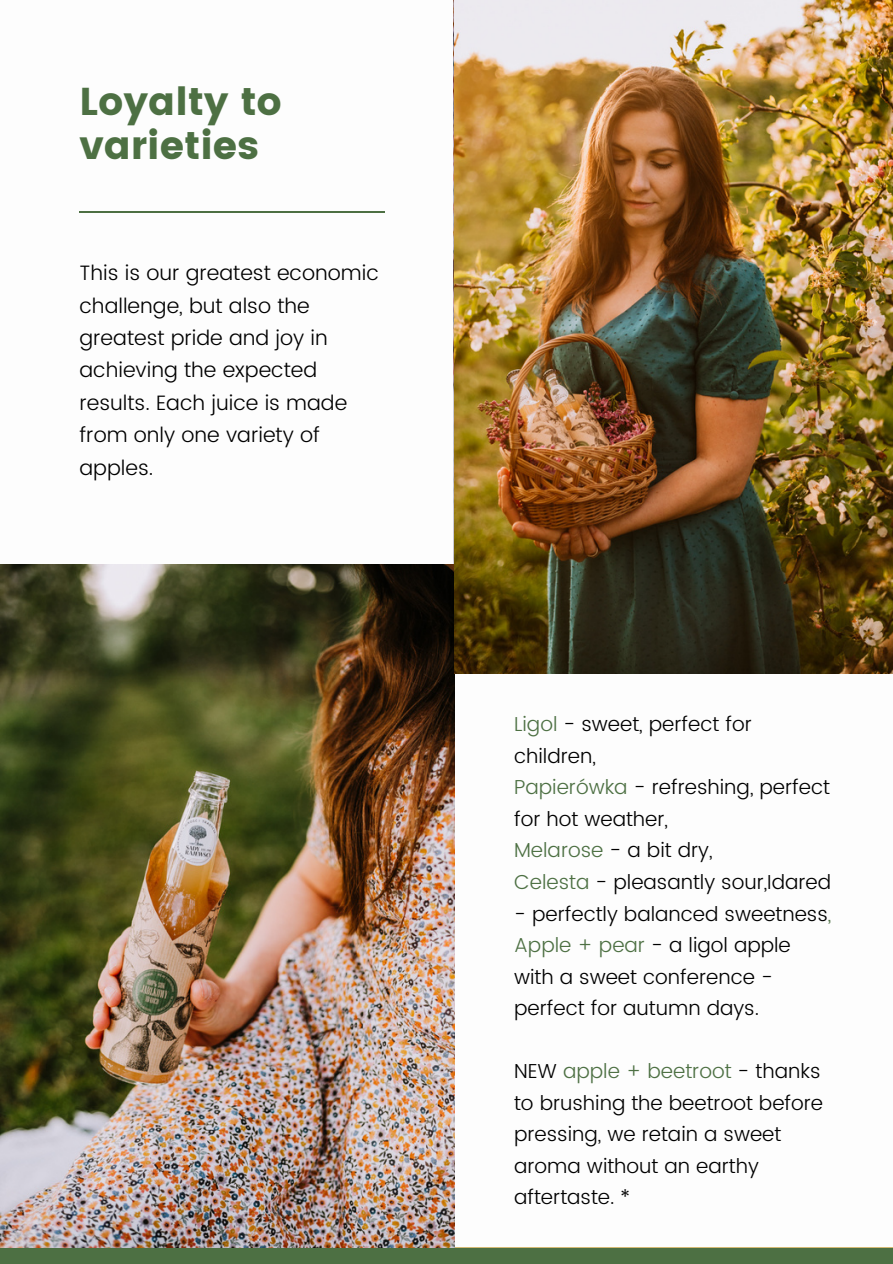
<style>
.page{position:relative;width:893px;height:1264px;background:#fff}
.page>*{position:absolute;margin:0;border:0;box-sizing:border-box;transform-origin:0 0}
.t1{font:38.85px/44.5px "Poppins";color:#4d7043}
.t2{font:300 20.85px/32.4px "Poppins";color:#000}
.t3{font:300 20.25px/31.5px "Poppins";color:#000}
.s1{color:#4d7043}
</style>
<div class="page">
<img style="left:0;top:1246px;width:892px;height:2px">
<hr style="left:79px;top:212px;width:306px;height:1px;background:#4d7043">
<img style="left:0;top:565px;width:454px;height:681px">
<div style="left:0;top:1248px;width:892px;height:15px;background:#4d7043"></div>
<img style="left:454px;top:0;width:438px;height:673px">
<p class="t1" style="left:79px;top:79px;width:204px">Loyalty to varieties</p>
<p class="t2" style="left:79px;top:257px;width:301px">This is our greatest economic challenge, but also the greatest pride and joy in achieving the expected results. Each juice is made from only one variety of apples.</p>
<p class="t3" style="left:514px;top:708px;width:239px"><span class="s1">Ligol</span> - sweet, perfect for children,</p>
<p class="t3" style="left:514px;top:771px;width:317px"><span class="s1">Papierówka</span> - refreshing, perfect for hot weather,</p>
<p class="t3" style="left:514px;top:834px;width:200px"><span class="s1">Melarose</span> - a bit dry,</p>
<p class="t3" style="left:514px;top:866px;width:318px"><span class="s1">Celesta</span> - pleasantly sour,Idared</p>
<p class="t3" style="left:514px;top:897px;width:319px">- perfectly balanced sweetness<span class="s1">,</span></p>
<p class="t3" style="left:514px;top:929px;width:278px"><span class="s1">Apple + pear</span> - a ligol apple with a sweet conference - perfect for autumn days.</p>
<p class="t3" style="left:514px;top:1055px;width:310px">NEW <span class="s1">apple + beetroot</span> - thanks to brushing the beetroot before pressing, we retain a sweet aroma without an earthy aftertaste. *</p>
</div>
